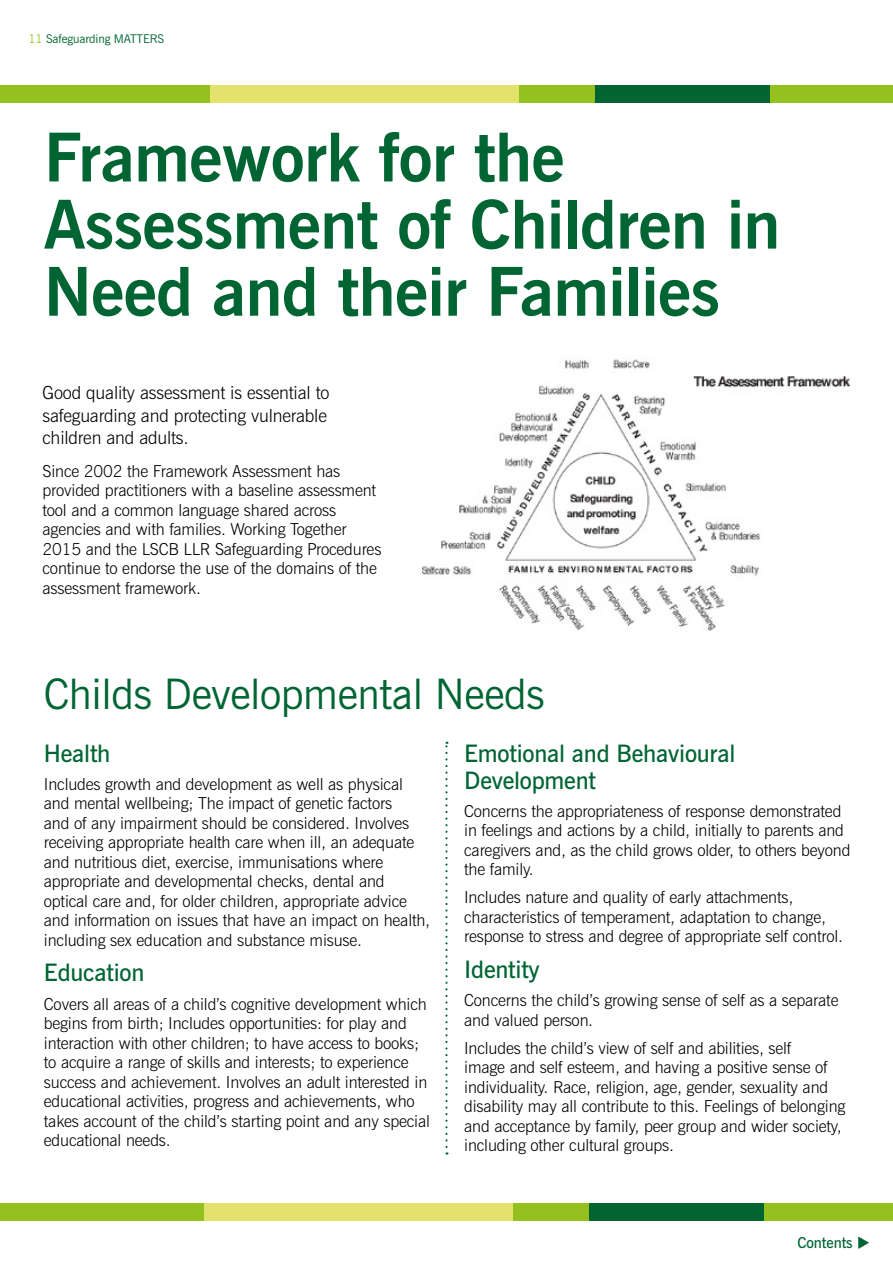
<style>
.page{position:relative;width:893px;height:1263px;background:#fff}
.page>*{position:absolute;margin:0;border:0;box-sizing:border-box;transform-origin:0 0}
.small_heading{font:700 67.05px/67.1px "News Gothic BT";letter-spacing:-.01em;color:#006533}
.sub2{font:42px "News Gothic BT";letter-spacing:-.01em;color:#006533}
.Sub_heading{font:600 24px/27px "News Gothic BT";letter-spacing:-.01em;color:#006533}
.Body_intro{font:300 18px/22.5px "News Gothic BT";letter-spacing:-.01em;color:#000}
.Body_copy{font:300 16.5px/19.5px "News Gothic BT";letter-spacing:-.01em;color:#000}
.body_heading{font:600 15px "News Gothic BT";letter-spacing:-.01em;color:#006533}
.t1{font:12px "News Gothic BT";letter-spacing:-.01em;color:#006533}
.s1{color:#95c11f}
</style>
<div class="page">
<div style="left:706px;top:1203px;width:187px;height:17px;background:#95c11f"></div>
<div style="left:0;top:1203px;width:206px;height:17px;background:#95c11f"></div>
<div style="left:506px;top:1203px;width:83px;height:17px;background:#95c11f"></div>
<div style="left:204px;top:1203px;width:308px;height:17px;background:#e3e26a"></div>
<div style="left:589px;top:1203px;width:174px;height:17px;background:#006533"></div>
<div style="left:712px;top:85px;width:181px;height:17px;background:#95c11f"></div>
<div style="left:0;top:85px;width:213px;height:17px;background:#95c11f"></div>
<div style="left:512px;top:85px;width:83px;height:17px;background:#95c11f"></div>
<div style="left:210px;top:85px;width:309px;height:17px;background:#e3e26a"></div>
<div style="left:595px;top:85px;width:175px;height:17px;background:#006533"></div>
<img style="left:422px;top:359px;width:338px;height:272px">
<svg style="left:445px;top:742px;width:3px;height:412px"></svg>
<div style="left:688px;top:369px;width:162px;height:33px;background:#fff"></div>
<img style="left:693px;top:376px;width:157px;height:12px">
<p class="t1" style="left:28px;top:32px;width:137px"><span class="s1">11</span> Safeguarding MATTERS</p>
<p class="small_heading" style="left:44px;top:124px;width:738px">Framework for the<br>Assessment of Children in<br>Need and their Families</p>
<p class="Body_intro" style="left:43px;top:381px;width:288px">Good quality assessment is essential to safeguarding and protecting vulnerable children and adults.</p>
<p class="Body_copy" style="left:43px;top:461px;width:340px">Since 2002 the Framework Assessment has provided practitioners with a baseline assessment tool and a common language shared across agencies and with families. Working Together 2015 and the LSCB LLR Safeguarding Procedures continue to endorse the use of the domains of the assessment framework.</p>
<p class="sub2" style="left:44px;top:669px;width:502px">Childs Developmental Needs</p>
<p class="Sub_heading" style="left:44px;top:740px;width:68px">Health</p>
<p class="Body_copy" style="left:44px;top:774px;width:388px">Includes growth and development as well as physical and mental wellbeing; The impact of genetic factors<br>and of any impairment should be considered. Involves receiving appropriate health care when ill, an adequate and nutritious diet, exercise, immunisations where appropriate and developmental checks, dental and optical care and, for older children, appropriate advice and information on issues that have an impact on health, including sex education and substance misuse.</p>
<p class="Sub_heading" style="left:44px;top:959px;width:102px">Education</p>
<p class="Body_copy" style="left:44px;top:994px;width:388px">Covers all areas of a child’s cognitive development which begins from birth; Includes opportunities: for play and interaction with other children; to have access to books; to acquire a range of skills and interests; to experience success and achievement. Involves an adult interested in educational activities, progress and achievements, who takes account of the child’s starting point and any special educational needs.</p>
<p class="Sub_heading" style="left:464px;top:740px;width:273px">Emotional and Behavioural<br>Development</p>
<p class="Body_copy" style="left:464px;top:801px;width:388px">Concerns the appropriateness of response demonstrated in feelings and actions by a child, initially to parents and caregivers and, as the child grows older, to others beyond the family.</p>
<p class="Body_copy" style="left:464px;top:888px;width:380px">Includes nature and quality of early attachments, characteristics of temperament, adaptation to change, response to stress and degree of appropriate self control.</p>
<p class="Sub_heading" style="left:464px;top:956px;width:77px">Identity</p>
<p class="Body_copy" style="left:464px;top:990px;width:376px">Concerns the child’s growing sense of self as a separate and valued person.</p>
<p class="Body_copy" style="left:464px;top:1038px;width:383px">Includes the child’s view of self and abilities, self<br>image and self esteem, and having a positive sense of individuality. Race, religion, age, gender, sexuality and disability may all contribute to this. Feelings of belonging and acceptance by family, peer group and wider society, including other cultural groups.</p>
<p class="body_heading" style="left:797px;top:1234px;width:74px">Contents ◆</p>
</div>
